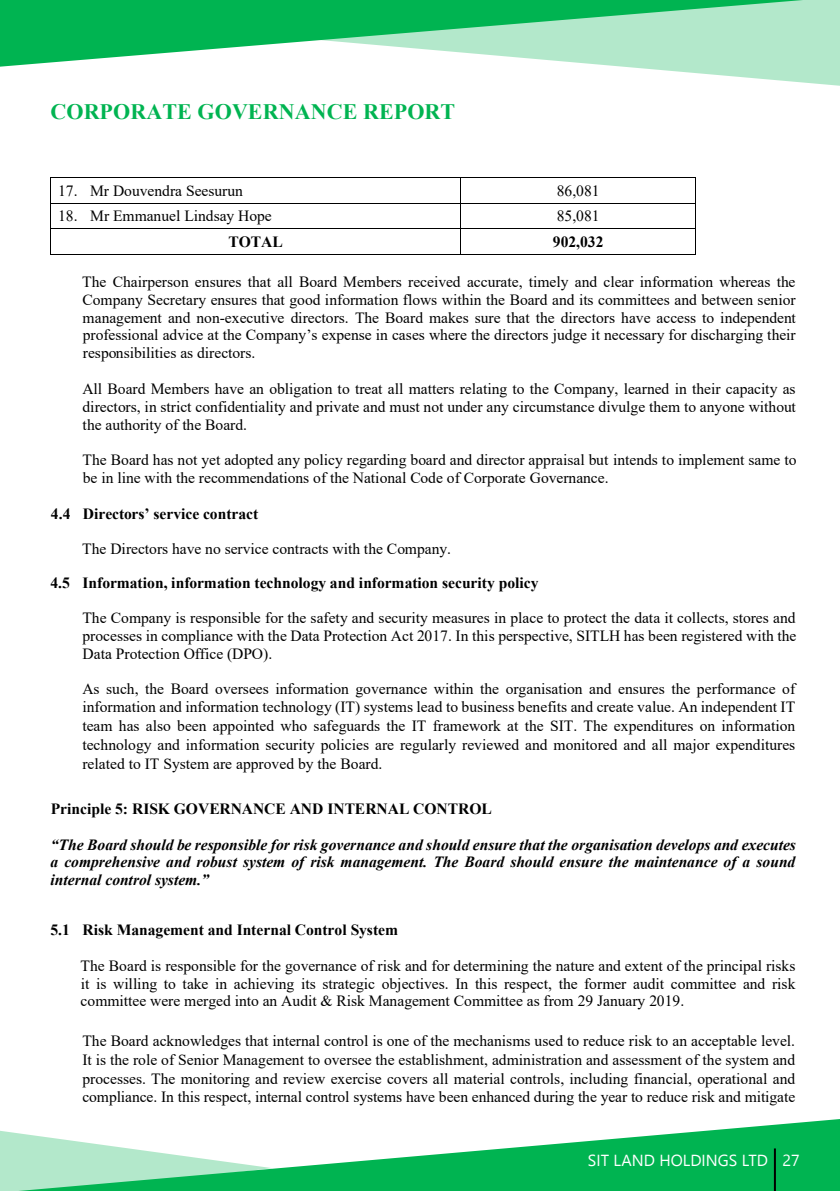
<style>
.page{position:relative;width:840px;height:1191px;background:#fff}
.page>*{position:absolute;margin:0;border:0;box-sizing:border-box;transform-origin:0 0}
.t1{font:700 22px "Times New Roman";letter-spacing:.005em;color:#00b451}
.t2{font:15.6px/17.8px "Times New Roman";color:#000;text-align:justify}
.t3{font:italic 700 15.6px/17.8px "Times New Roman";color:#000;text-align:justify}
.t4{font:700 15.6px "Times New Roman";color:#000}
</style>
<div class="page">
<hr style="left:51px;top:177px;width:409px;height:1px;background:#000">
<hr style="left:461px;top:177px;width:233px;height:1px;background:#000">
<hr style="left:51px;top:203px;width:409px;height:1px;background:#000">
<hr style="left:461px;top:203px;width:233px;height:1px;background:#000">
<hr style="left:51px;top:228px;width:409px;height:1px;background:#000">
<hr style="left:461px;top:228px;width:233px;height:1px;background:#000">
<svg style="left:50px;top:177px;width:1px;height:78px"></svg>
<hr style="left:51px;top:254px;width:409px;height:1px;background:#000">
<svg style="left:460px;top:177px;width:1px;height:78px"></svg>
<hr style="left:461px;top:254px;width:233px;height:1px;background:#000">
<div style="left:0;top:0;width:90px;height:67px;background:#00b451"></div>
<svg style="left:90px;top:0;width:749px;height:86px"></svg>
<svg style="left:0;top:1119px;width:839px;height:72px"></svg>
<hr style="left:773px;top:1148px;width:2px;height:43px;background:#000">
<svg style="left:588px;top:1154px;width:20px;height:12px"></svg>
<svg style="left:614px;top:1154px;width:40px;height:11px"></svg>
<svg style="left:742px;top:1154px;width:24px;height:11px"></svg>
<svg style="left:783px;top:1154px;width:15px;height:11px"></svg>
<svg style="left:660px;top:1154px;width:76px;height:12px"></svg>
<h1 class="t1" style="left:50px;top:96px;width:406px">CORPORATE GOVERNANCE REPORT</h1>
<p class="t2" style="left:58px;top:181px;width:186px">17. Mr Douvendra Seesurun</p>
<p class="t2" style="left:556px;top:181px;width:44px">86,081</p>
<p class="t2" style="left:58px;top:207px;width:215px">18. Mr Emmanuel Lindsay Hope</p>
<p class="t2" style="left:556px;top:207px;width:44px">85,081</p>
<p class="t4" style="left:228px;top:230px;width:56px">TOTAL</p>
<p class="t4" style="left:552px;top:230px;width:52px">902,032</p>
<p class="t2" style="left:82px;top:272px;width:714px">The Chairperson ensures that all Board Members received accurate, timely and clear information whereas the Company Secretary ensures that good information flows within the Board and its committees and between senior management and non-executive directors. The Board makes sure that the directors have access to independent professional advice at the Company’s expense in cases where the directors judge it necessary for discharging their responsibilities as directors.</p>
<p class="t2" style="left:82px;top:379px;width:714px">All Board Members have an obligation to treat all matters relating to the Company, learned in their capacity as directors, in strict confidentiality and private and must not under any circumstance divulge them to anyone without the authority of the Board.</p>
<p class="t2" style="left:83px;top:450px;width:715px">The Board has not yet adopted any policy regarding board and director appraisal but intends to implement same to be in line with the recommendations of the National Code of Corporate Governance.</p>
<p class="t4" style="left:51px;top:502px;width:208px">4.4 Directors’ service contract</p>
<p class="t2" style="left:82px;top:539px;width:370px">The Directors have no service contracts with the Company.</p>
<p class="t4" style="left:50px;top:572px;width:489px">4.5 Information, information technology and information security policy</p>
<p class="t2" style="left:82px;top:608px;width:715px">The Company is responsible for the safety and security measures in place to protect the data it collects, stores and processes in compliance with the Data Protection Act 2017. In this perspective, SITLH has been registered with the Data Protection Office (DPO).</p>
<p class="t2" style="left:82px;top:678px;width:714px;line-height:18.6px">As such, the Board oversees information governance within the organisation and ensures the performance of information and information technology (IT) systems lead to business benefits and create value. An independent IT team has also been appointed who safeguards the IT framework at the SIT. The expenditures on information technology and information security policies are regularly reviewed and monitored and all major expenditures related to IT System are approved by the Board.</p>
<p class="t4" style="left:51px;top:797px;width:442px">Principle 5: RISK GOVERNANCE AND INTERNAL CONTROL</p>
<p class="t3" style="left:50px;top:835px;width:746px">“The Board should be responsible for risk governance and should ensure that the organisation develops and executes a comprehensive and robust system of risk management. The Board should ensure the maintenance of a sound internal control system.”</p>
<p class="t4" style="left:50px;top:918px;width:349px">5.1 Risk Management and Internal Control System</p>
<p class="t2" style="left:81px;top:956px;width:716px">The Board is responsible for the governance of risk and for determining the nature and extent of the principal risks it is willing to take in achieving its strategic objectives. In this respect, the former audit committee and risk committee were merged into an Audit &amp; Risk Management Committee as from 29 January 2019.</p>
<p class="t2" style="left:82px;top:1031px;width:714px;line-height:18.6px">The Board acknowledges that internal control is one of the mechanisms used to reduce risk to an acceptable level.<br>It is the role of Senior Management to oversee the establishment, administration and assessment of the system and processes. The monitoring and review exercise covers all material controls, including financial, operational and compliance. In this respect, internal control systems have been enhanced during the year to reduce risk and mitigate</p>
</div>
